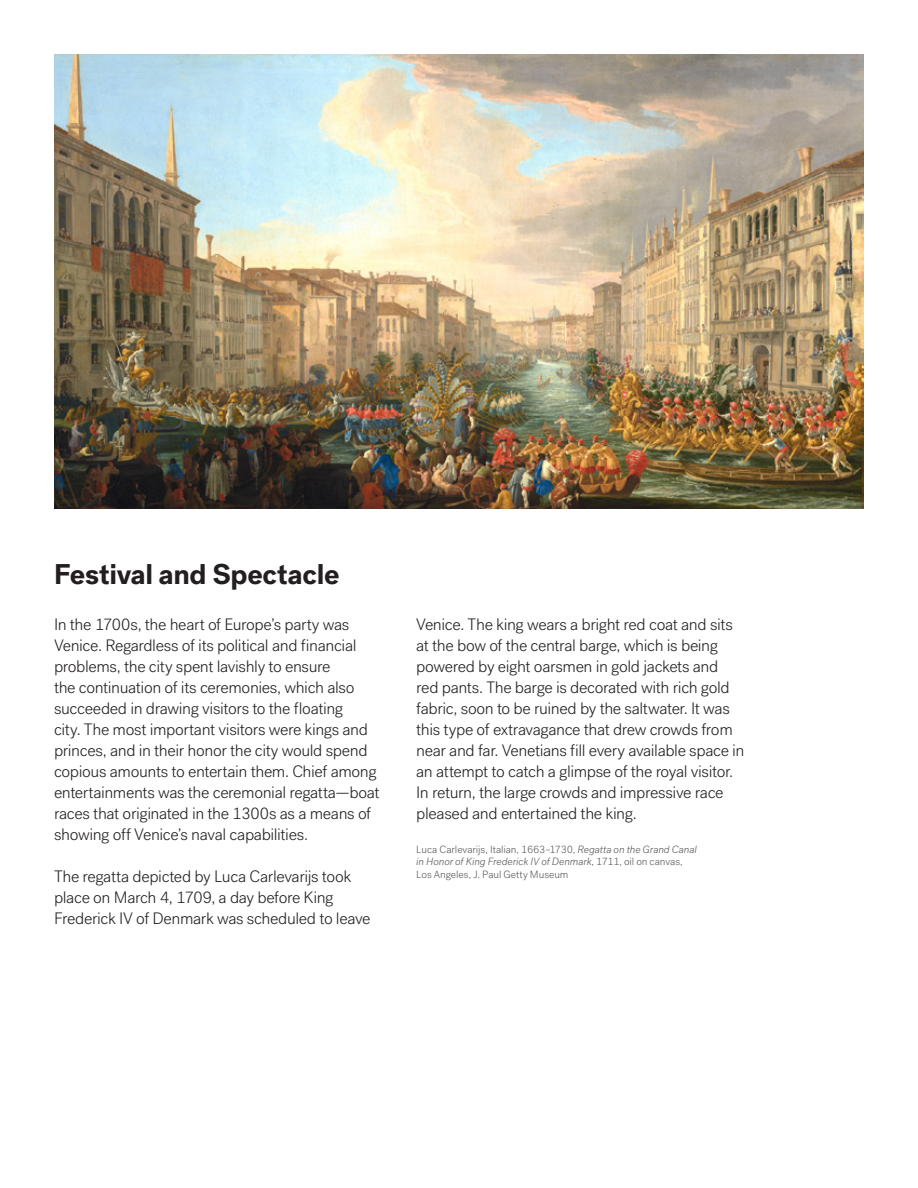
<style>
.page{position:relative;width:918px;height:1188px;background:#fff}
.page>*{position:absolute;margin:0;border:0;box-sizing:border-box;transform-origin:0 0}
.t1{font:700 28.5px "Mia Grotesk";letter-spacing:-.015em;color:#231f20}
.KT-Body{font:300 16.5px/21px "Mia Grotesk";letter-spacing:-.025em;color:#231f20}
.KT-caption{font:300 10.5px/12.8px "Mia Grotesk";letter-spacing:-.005em;color:#57585a}
.s1{font-style:italic}
</style>
<div class="page">
<img style="left:54px;top:54px;width:810px;height:455px">
<p class="t1" style="left:54px;top:556px;width:287px">Festival and Spectacle</p>
<p class="KT-Body" style="left:54px;top:614px;width:327px">In the 1700s, the heart of Europe’s party was Venice. Regardless of its political and financial problems, the city spent lavishly to ensure<br>the continuation of its ceremonies, which also succeeded in drawing visitors to the floating<br>city. The most important visitors were kings and princes, and in their honor the city would spend copious amounts to entertain them. Chief among entertainments was the ceremonial regatta—boat races that originated in the 1300s as a means of showing off Venice’s naval capabilities.</p>
<p class="KT-Body" style="left:54px;top:866px;width:318px">The regatta depicted by Luca Carlevarijs took place on March 4, 1709, a day before King<br>Frederick IV of Denmark was scheduled to leave</p>
<p class="KT-Body" style="left:416px;top:614px;width:330px">Venice. The king wears a bright red coat and sits at the bow of the central barge, which is being powered by eight oarsmen in gold jackets and red pants. The barge is decorated with rich gold fabric, soon to be ruined by the saltwater. It was this type of extravagance that drew crowds from near and far. Venetians fill every available space in an attempt to catch a glimpse of the royal visitor.<br>In return, the large crowds and impressive race pleased and entertained the king.</p>
<p class="KT-caption" style="left:416px;top:843px;width:282px">Luca Carlevarijs, Italian, 1663–1730, <span class="s1">Regatta on the Grand Canal in Honor of King Frederick IV of Denmark</span>, 1711, oil on canvas,<br>Los Angeles, J. Paul Getty Museum</p>
</div>
